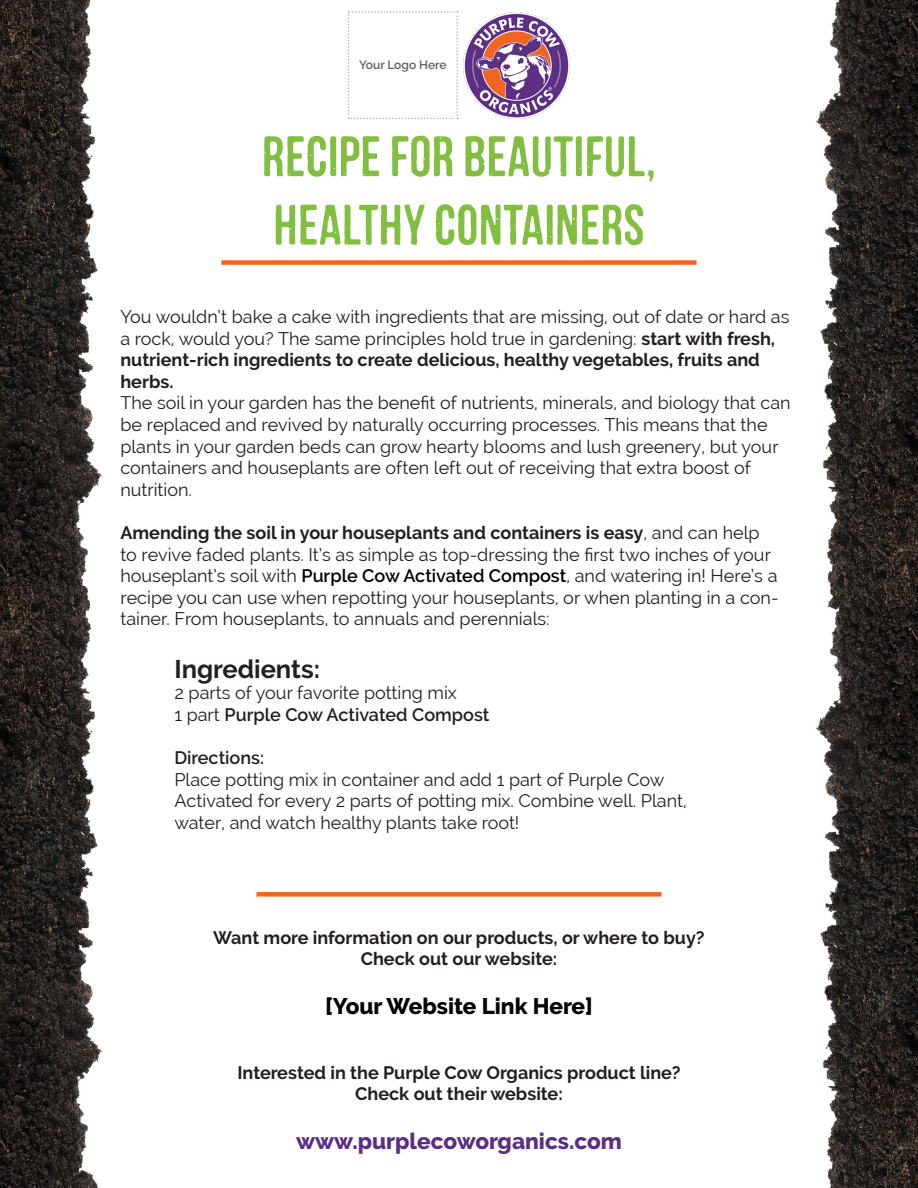
<style>
.page{position:relative;width:918px;height:1188px;background:#fff}
.page>*{position:absolute;margin:0;border:0;box-sizing:border-box;transform-origin:0 0}
.t1{font:57px/68.4px "Mocha Mattari";color:#82be40}
.t2{font:700 25.5px "Raleway";color:#231f20}
.t3{font:800 22.5px "Raleway";color:#5b2e84}
.t4{font:800 22.5px "Raleway";color:#000}
.t5{font:18px/21.6px "Raleway";color:#231f20}
.t6{font:700 18px "Raleway";color:#231f20}
.t7{font:600 18px "Raleway";color:#231f20}
.t8{font:600 12px "Raleway";color:#5c5e60}
.s1{font-weight:700}
.s2{font-weight:600;color:#000}
.s3{font-weight:400}
</style>
<div class="page">
<img style="left:0;top:0;width:103px;height:586px">
<div style="left:221px;top:260px;width:476px;height:5px;background:#f16521"></div>
<div style="left:256px;top:892px;width:406px;height:5px;background:#f16521"></div>
<img style="left:463px;top:12px;width:107px;height:107px">
<svg style="left:348px;top:11px;width:110px;height:108px"></svg>
<img style="left:815px;top:0;width:103px;height:1188px">
<img style="left:0;top:586px;width:103px;height:602px">
<p class="t8" style="left:359px;top:58px;width:89px">Your Logo Here</p>
<p class="t1" style="left:262px;top:122px;width:396px">RECIPE FOR BEAUTIFUL,<br>HEALTHY CONTAINERS</p>
<p class="t5" style="left:120px;top:306px;width:671px">You wouldn’t bake a cake with ingredients that are missing, out of date or hard as a rock, would you? The same principles hold true in gardening: <span class="s1">start with fresh, nutrient-rich ingredients to create delicious, healthy vegetables, fruits and herbs.</span></p>
<p class="t5" style="left:120px;top:392px;width:672px">The soil in your garden has the benefit of nutrients, minerals, and biology that can be replaced and revived by naturally occurring processes. This means that the plants in your garden beds can grow hearty blooms and lush greenery, but your containers and houseplants are often left out of receiving that extra boost of nutrition.</p>
<p class="t5" style="left:120px;top:522px;width:660px"><span class="s1">Amending the soil in your houseplants and containers is easy</span>, and can help to revive faded plants. It’s as simple as top-dressing the first two inches of your houseplant’s soil with <span class="s2">Purple Cow Activated Compost</span>, and watering in! Here’s a recipe you can use when repotting your houseplants, or when planting in a con&shy;tainer. From houseplants, to annuals and perennials:</p>
<p class="t2" style="left:174px;top:654px;width:147px">Ingredients:</p>
<p class="t5" style="left:174px;top:682px;width:284px">2 parts of your favorite potting mix</p>
<p class="t7" style="left:174px;top:704px;width:317px"><span class="s3">1 part</span> Purple Cow Activated Compost</p>
<p class="t7" style="left:174px;top:747px;width:91px">Directions:</p>
<p class="t5" style="left:174px;top:769px;width:514px">Place potting mix in container and add 1 part of Purple Cow<br>Activated for every 2 parts of potting mix. Combine well. Plant,</p>
<p class="t5" style="left:174px;top:812px;width:346px">water, and watch healthy plants take root!</p>
<p class="t6" style="left:213px;top:927px;width:493px">Want more information on our products, or where to buy?</p>
<p class="t6" style="left:361px;top:949px;width:198px">Check out our website:</p>
<p class="t4" style="left:325px;top:993px;width:269px">[Your Website Link Here]</p>
<p class="t6" style="left:237px;top:1062px;width:445px">Interested in the Purple Cow Organics product line?</p>
<p class="t6" style="left:355px;top:1084px;width:209px">Check out their website:</p>
<p class="t3" style="left:296px;top:1128px;width:327px">www.purplecoworganics.com</p>
</div>
